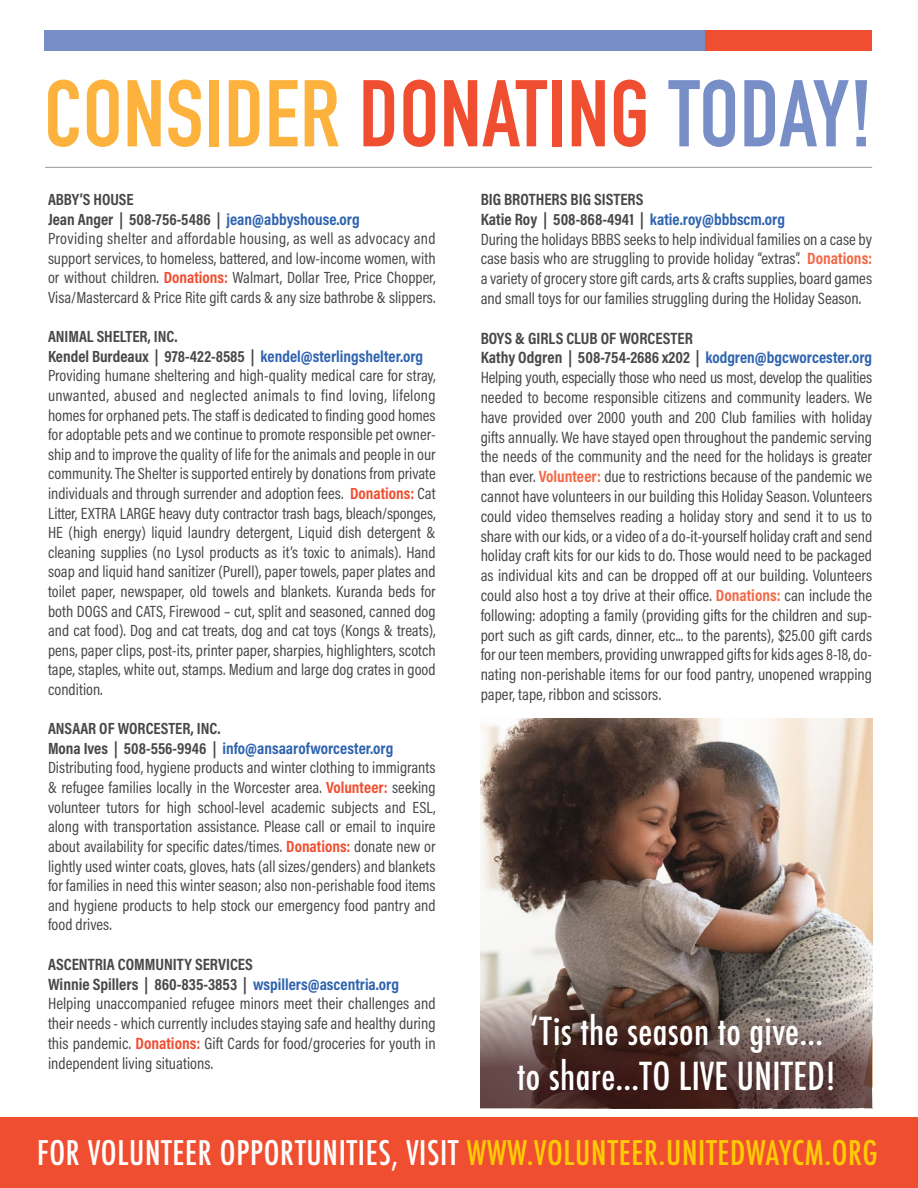
<style>
.page{position:relative;width:918px;height:1188px;background:#fff}
.page>*{position:absolute;margin:0;border:0;box-sizing:border-box;transform-origin:0 0}
.t1{font:700 93px "DIN Condensed";letter-spacing:.01em;color:#fcb23d}
.t2{font:500 condensed 37.5px/45px "Futura";letter-spacing:.01em;color:#fff;text-align:center}
.t3{font:500 condensed 33px "Futura";letter-spacing:.02em;color:#fff}
.t4{font:16.5px/19.8px "Acumin Pro Cond";color:#48484a}
.t5{font:16.35px/19.6px "Acumin Pro Cond";color:#48484a}
.s1{color:#f04e31}
.s2{color:#788ec7}
.s3{font-weight:700}
.s4{font-weight:700;color:#2e63af}
.s5{font-weight:700;color:#f04e31}
.s6{font-weight:700;font-size:16.35px;color:#2e63af}
.s7{font-weight:700;color:#f26846}
.s8{color:#ffcb05}
</style>
<div class="page">
<img style="left:481px;top:718px;width:391px;height:262px">
<svg style="left:481px;top:980px;width:391px;height:128px;background:#67504a"></svg>
<hr style="left:45px;top:167px;width:827px;height:1px;background:#939598">
<div style="left:460px;top:30px;width:412px;height:21px;background:#f04e31"></div>
<div style="left:44px;top:30px;width:660px;height:21px;background:#788ec7"></div>
<div style="left:0;top:1117px;width:918px;height:71px;background:#f04e31"></div>
<h1 class="t1" style="left:44px;top:51px;width:830px">CONSIDER <span class="s1">DONATING</span> <span class="s2">TODAY!</span></h1>
<p class="t5" style="left:48px;top:189px;width:389px"><span class="s3">ABBY’S HOUSE<br>Jean Anger | 508-756-5486 |</span> <span class="s4">jean@abbyshouse.org<br></span>Providing shelter and affordable housing, as well as advocacy and support services, to homeless, battered, and low-income women, with or without children. <span class="s5">Donations:</span> Walmart, Dollar Tree, Price Chopper, Visa/Mastercard &amp; Price Rite gift cards &amp; any size bathrobe &amp; slippers.</p>
<p class="t5" style="left:48px;top:326px;width:389px"><span class="s3">ANIMAL SHELTER, INC.<br>Kendel Burdeaux | 978-422-8585 |</span> <span class="s4">kendel@sterlingshelter.org </span>Providing humane sheltering and high-quality medical care for stray, unwanted, abused and neglected animals to find loving, lifelong homes for orphaned pets. The staff is dedicated to finding good homes for adoptable pets and we continue to promote responsible pet owner&shy;ship and to improve the quality of life for the animals and people in our community. The Shelter is supported entirely by donations from private individuals and through surrender and adoption fees. <span class="s5">Donations:</span> Cat Litter, EXTRA LARGE heavy duty contractor trash bags, bleach/sponges, HE (high energy) liquid laundry detergent, Liquid dish detergent &amp; cleaning supplies (no Lysol products as it’s toxic to animals). Hand soap and liquid hand sanitizer (Purell), paper towels, paper plates and toilet paper, newspaper, old towels and blankets. Kuranda beds for both DOGS and CATS, Firewood – cut, split and seasoned, canned dog and cat food). Dog and cat treats, dog and cat toys (Kongs &amp; treats), pens, paper clips, post-its, printer paper, sharpies, highlighters, scotch tape, staples, white out, stamps. Medium and large dog crates in good condition.</p>
<p class="t5" style="left:48px;top:719px;width:389px"><span class="s3">ANSAAR OF WORCESTER, INC.<br>Mona Ives | 508-556-9946 |</span> <span class="s4">info@ansaarofworcester.org </span>Distributing food, hygiene products and winter clothing to immigrants &amp; refugee families locally in the Worcester area. <span class="s5">Volunteer:</span> seeking volunteer tutors for high school-level academic subjects and ESL, along with transportation assistance. Please call or email to inquire about availability for specific dates/times. <span class="s5">Donations:</span> donate new or lightly used winter coats, gloves, hats (all sizes/genders) and blankets for families in need this winter season; also non-perishable food items and hygiene products to help stock our emergency food pantry and food drives.</p>
<p class="t4" style="left:48px;top:954px;width:389px"><span class="s3">ASCENTRIA COMMUNITY SERVICES<br>Winnie Spillers | 860-835-3853 |</span> <span class="s6">wspillers@ascentria.org </span>Helping unaccompanied refugee minors meet their challenges and their needs - which currently includes staying safe and healthy during this pandemic. <span class="s5">Donations:</span> Gift Cards for food/groceries for youth in independent living situations.</p>
<p class="t4" style="left:481px;top:189px;width:393px"><span class="s3">BIG BROTHERS BIG SISTERS<br>Katie Roy | 508-868-4941 |</span> <span class="s6">katie.roy@bbbscm.org<br></span>During the holidays BBBS seeks to help individual families on a case by case basis who are struggling to provide holiday “extras”. <span class="s7">Donations: </span>a variety of grocery store gift cards, arts &amp; crafts supplies, board games and small toys for our families struggling during the Holiday Season.</p>
<p class="t4" style="left:481px;top:328px;width:393px"><span class="s3">BOYS &amp; GIRLS CLUB OF WORCESTER<br>Kathy Odgren | 508-754-2686 x202 |</span> <span class="s6">kodgren@bgcworcester.org </span>Helping youth, especially those who need us most, develop the qualities needed to become responsible citizens and community leaders. We have provided over 2000 youth and 200 Club families with holiday gifts annually. We have stayed open throughout the pandemic serving the needs of the community and the need for the holidays is greater than ever. <span class="s7">Volunteer:</span> due to restrictions because of the pandemic we cannot have volunteers in our building this Holiday Season. Volunteers could video themselves reading a holiday story and send it to us to share with our kids, or a video of a do-it-yourself holiday craft and send holiday craft kits for our kids to do. Those would need to be packaged as individual kits and can be dropped off at our building. Volunteers could also host a toy drive at their office. <span class="s7">Donations:</span> can include the following: adopting a family (providing gifts for the children and sup&shy;port such as gift cards, dinner, etc... to the parents), $25.00 gift cards for our teen members, providing unwrapped gifts for kids ages 8-18, do&shy;nating non-perishable items for our food pantry, unopened wrapping paper, tape, ribbon and scissors.</p>
<h2 class="t2" style="left:517px;top:1009px;width:320px">‘Tis the season to give… to share…TO LIVE UNITED!</h2>
<h3 class="t3" style="left:37px;top:1132px;width:842px">FOR VOLUNTEER OPPORTUNITIES, VISIT <span class="s8">WWW.VOLUNTEER.UNITEDWAYCM.ORG</span></h3>
</div>
